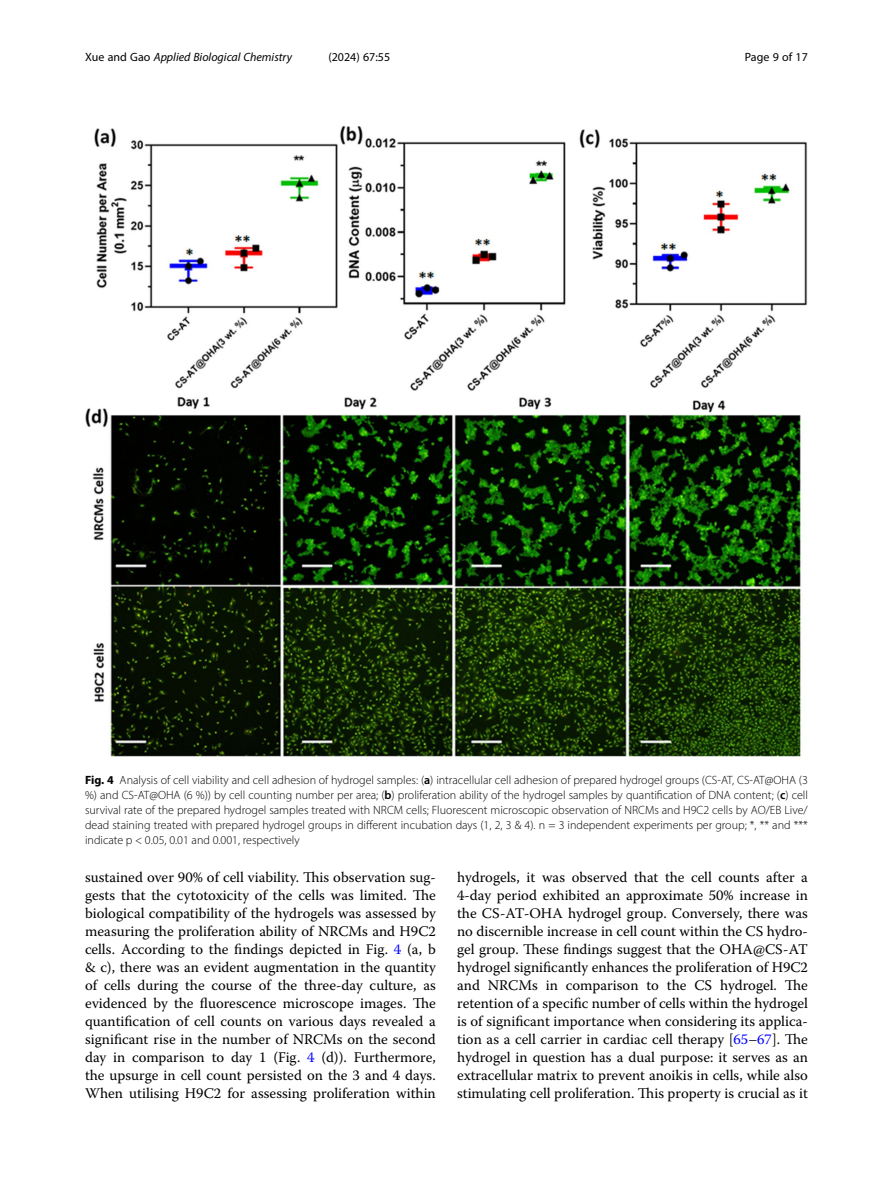
<style>
.page{position:relative;width:893px;height:1191px;background:#fff}
.page>*{position:absolute;margin:0;border:0;box-sizing:border-box;transform-origin:0 0}
.Body_Text_Indent{font:14.7px/18px "Warnock Pro";color:#000;text-align:justify}
.Figure_Caption{font:300 12px/15px "Myriad Pro";color:#000;text-align:justify}
.t1{font:italic 12px "Myriad Pro";color:#000}
.t2{font:12px "Myriad Pro";color:#000}
.s1{font-style:normal}
.s2{font-weight:700}
.s3{font-weight:600}
.s4{color:#00f}
</style>
<div class="page">
<img style="left:85px;top:126px;width:723px;height:630px">
<p class="t1" style="left:85px;top:50px;width:208px"><span class="s1">Xue and Gao</span> Applied Biological Chemistry</p>
<p class="t2" style="left:328px;top:50px;width:63px">(2024) 67:55</p>
<p class="t2" style="left:745px;top:50px;width:65px">Page 9 of 17</p>
<p class="Figure_Caption" style="left:85px;top:772px;width:724px"><span class="s2">Fig. 4</span> Analysis of cell viability and cell adhesion of hydrogel samples: (<span class="s3">a</span>) intracellular cell adhesion of prepared hydrogel groups (CS-AT, CS-AT@OHA (3 %) and CS-AT@OHA (6 %)) by cell counting number per area; (<span class="s3">b</span>) proliferation ability of the hydrogel samples by quantification of DNA content; (<span class="s3">c</span>) cell survival rate of the prepared hydrogel samples treated with NRCM cells; Fluorescent microscopic observation of NRCMs and H9C2 cells by AO/EB Live/ dead staining treated with prepared hydrogel groups in different incubation days (1, 2, 3 &amp; 4). n = 3 independent experiments per group; *, ** and *** indicate p &lt; 0.05, 0.01 and 0.001, respectively</p>
<p class="Body_Text_Indent" style="left:85px;top:868px;width:352px">sustained over 90% of cell viability. This observation sug&shy;gests that the cytotoxicity of the cells was limited. The biological compatibility of the hydrogels was assessed by measuring the proliferation ability of NRCMs and H9C2 cells. According to the findings depicted in Fig. <span class="s4">4</span> (a, b &amp; c), there was an evident augmentation in the quantity of cells during the course of the three-day culture, as evidenced by the fluorescence microscope images. The quantification of cell counts on various days revealed a significant rise in the number of NRCMs on the second day in comparison to day 1 (Fig. <span class="s4">4</span> (d)). Furthermore, the upsurge in cell count persisted on the 3 and 4 days.<br>When utilising H9C2 for assessing proliferation within</p>
<p class="Body_Text_Indent" style="left:457px;top:868px;width:352px">hydrogels, it was observed that the cell counts after a 4-day period exhibited an approximate 50% increase in the CS-AT-OHA hydrogel group. Conversely, there was no discernible increase in cell count within the CS hydro&shy;gel group. These findings suggest that the OHA@CS-AT hydrogel significantly enhances the proliferation of H9C2 and NRCMs in comparison to the CS hydrogel. The retention of a specific number of cells within the hydrogel is of significant importance when considering its applica&shy;tion as a cell carrier in cardiac cell therapy [<span class="s4">65</span>–<span class="s4">67</span>]. The hydrogel in question has a dual purpose: it serves as an extracellular matrix to prevent anoikis in cells, while also stimulating cell proliferation. This property is crucial as it</p>
</div>
